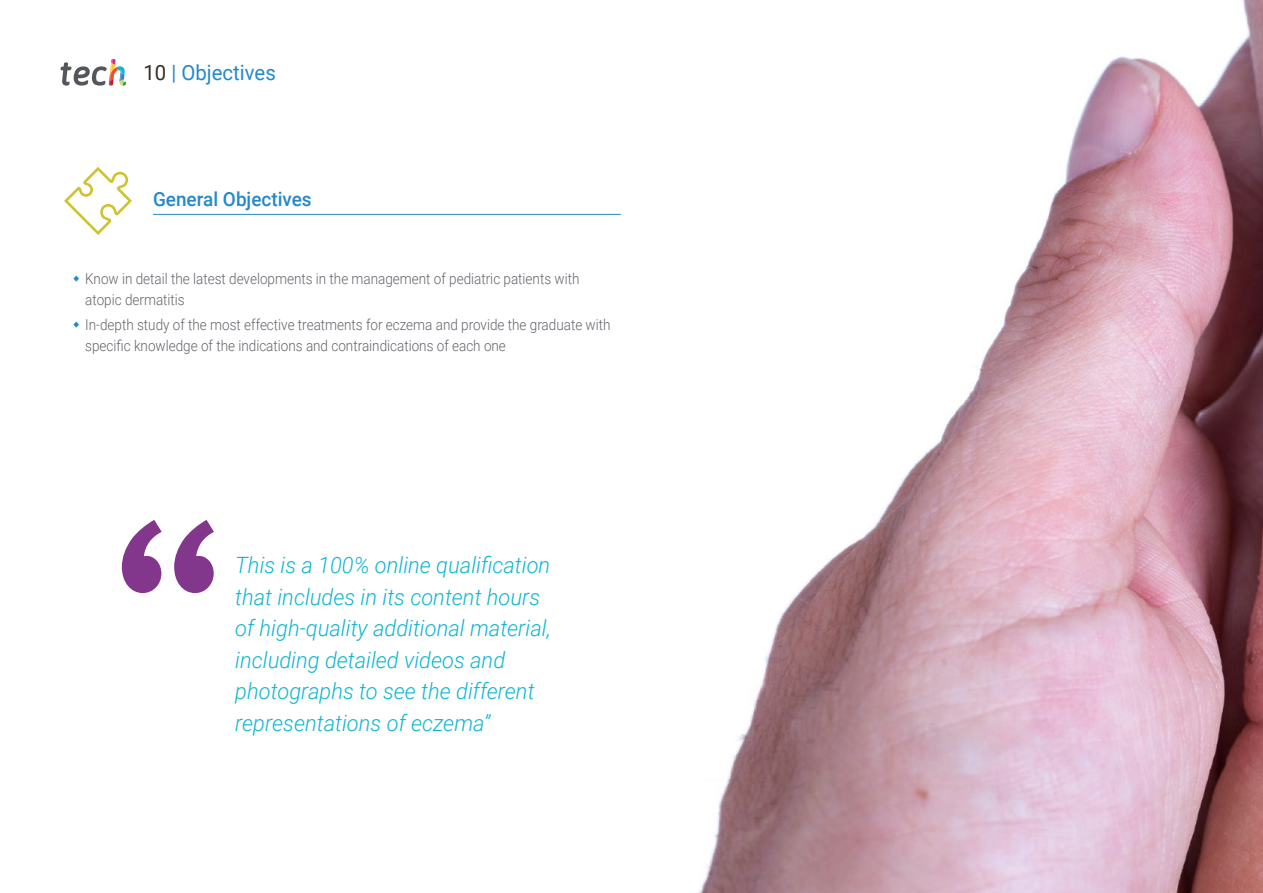
<style>
.page{position:relative;width:1263px;height:893px;background:#fff}
.page>*{position:absolute;margin:0;border:0;box-sizing:border-box;transform-origin:0 0}
.t1{font:italic 300 22.5px/31.5px "Roboto";color:#0fb6cf}
.t2{font:21px "Roboto";color:#2488c9}
.t3{font:500 19.5px "Roboto";color:#2488c9}
.t4{font:300 15px/21px "Roboto";color:#61646a;scale:.9 1}
.s1{color:#312e20}
</style>
<div class="page">
<hr style="left:153px;top:214px;width:468px;height:1px;background:#2488c9">
<svg style="left:64px;top:167px;width:68px;height:68px"></svg>
<img style="left:698px;top:0;width:565px;height:893px">
<svg style="left:61px;top:59px;width:65px;height:27px"></svg>
<svg style="left:122px;top:520px;width:92px;height:73px"></svg>
<h2 class="t2" style="left:144px;top:57px;width:134px"><span class="s1">10</span> | Objectives</h2>
<h3 class="t3" style="left:153px;top:185px;width:160px">General Objectives</h3>
<p class="t4" style="left:85px;top:267px;width:550px">Know in detail the latest developments in the management of pediatric patients with atopic dermatitis</p>
<p class="t4" style="left:85px;top:314px;width:585px">In-depth study of the most effective treatments for eczema and provide the graduate with specific knowledge of the indications and contraindications of each one</p>
<h1 class="t1" style="left:235px;top:548px;width:317px">This is a 100% online qualification that includes in its content hours of high-quality additional material, including detailed videos and photographs to see the different representations of eczema”</h1>
</div>
